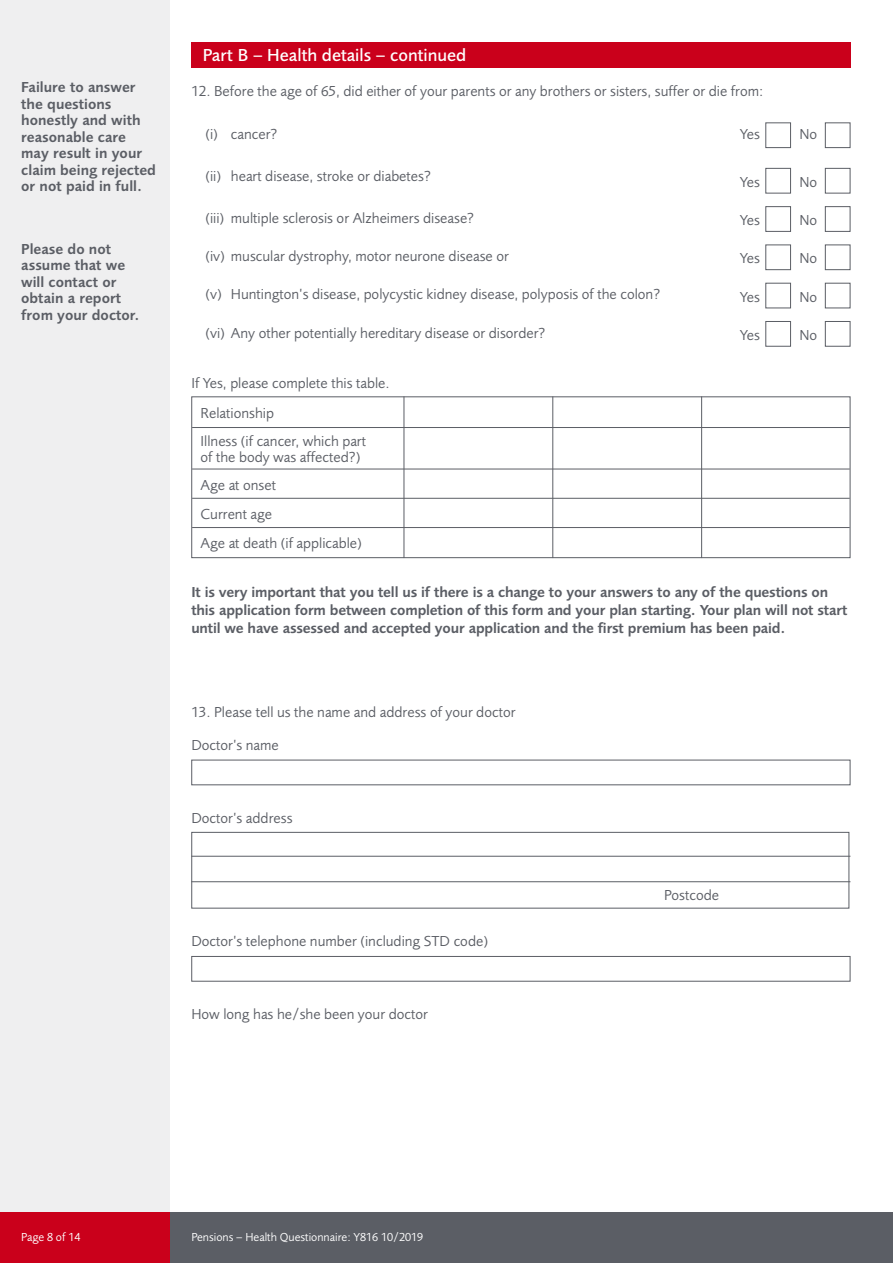
<style>
.page{position:relative;width:893px;height:1263px;background:#fff}
.page>*{position:absolute;margin:0;border:0;box-sizing:border-box;transform-origin:0 0}
.t1{font:500 18px "Pru Sans";color:#fff}
.t2{font:15px/28px "Pru Sans";color:#5b5e65}
.t3{font:600 15px/16.5px "Pru Sans";letter-spacing:-.01em;color:#5b5e65}
.t4{font:12px "Pru Sans";color:#fff}
</style>
<div class="page">
<div style="left:191px;top:43px;width:659px;height:25px;background:#ca001b"></div>
<div style="left:0;top:0;width:170px;height:1263px;background:#efeff0"></div>
<div style="left:0;top:1212px;width:893px;height:51px;background:#5b5e65"></div>
<div style="left:0;top:1212px;width:170px;height:51px;background:#ca001b"></div>
<div style="left:825px;top:122px;width:25px;height:26px;border:1px solid #5b5e65"></div>
<div style="left:765px;top:122px;width:26px;height:26px;border:1px solid #5b5e65"></div>
<div style="left:825px;top:168px;width:25px;height:25px;border:1px solid #5b5e65"></div>
<div style="left:765px;top:168px;width:26px;height:25px;border:1px solid #5b5e65"></div>
<div style="left:825px;top:206px;width:25px;height:26px;border:1px solid #5b5e65"></div>
<div style="left:765px;top:206px;width:26px;height:26px;border:1px solid #5b5e65"></div>
<div style="left:825px;top:245px;width:25px;height:25px;border:1px solid #5b5e65"></div>
<div style="left:765px;top:245px;width:26px;height:25px;border:1px solid #5b5e65"></div>
<div style="left:825px;top:283px;width:25px;height:25px;border:1px solid #5b5e65"></div>
<div style="left:765px;top:283px;width:26px;height:25px;border:1px solid #5b5e65"></div>
<div style="left:825px;top:321px;width:25px;height:26px;border:1px solid #5b5e65"></div>
<div style="left:765px;top:321px;width:26px;height:26px;border:1px solid #5b5e65"></div>
<div style="left:191px;top:396px;width:659px;height:162px;border:1px solid #5b5e65"></div>
<hr style="left:192px;top:427px;width:658px;height:1px;background:#5b5e65">
<hr style="left:192px;top:469px;width:658px;height:1px;background:#5b5e65">
<hr style="left:192px;top:498px;width:658px;height:1px;background:#5b5e65">
<hr style="left:192px;top:527px;width:658px;height:1px;background:#5b5e65">
<hr style="left:552px;top:396px;width:1px;height:162px;background:#5b5e65">
<hr style="left:701px;top:396px;width:1px;height:162px;background:#5b5e65">
<hr style="left:404px;top:396px;width:1px;height:162px;background:#5b5e65">
<div style="left:191px;top:832px;width:658px;height:76px;border:1px solid #5b5e65"></div>
<hr style="left:191px;top:856px;width:659px;height:1px;background:#5b5e65">
<hr style="left:191px;top:881px;width:659px;height:1px;background:#5b5e65">
<div style="left:191px;top:760px;width:659px;height:25px;border:1px solid #5b5e65"></div>
<div style="left:191px;top:956px;width:659px;height:25px;border:1px solid #5b5e65"></div>
<p class="t3" style="left:21px;top:80px;width:136px">Failure to answer the questions honestly and with reasonable care may result in your claim being rejected or not paid in full.</p>
<p class="t3" style="left:21px;top:242px;width:120px">Please do not assume that we will contact or obtain a report from your doctor.</p>
<p class="t1" style="left:203px;top:48px;width:265px">Part B – Health details – continued</p>
<p class="t2" style="left:191px;top:79px;width:573px">12. Before the age of 65, did either of your parents or any brothers or sisters, suffer or die from:</p>
<p class="t2" style="left:205px;top:121px;width:74px">(i) cancer?</p>
<p class="t2" style="left:740px;top:121px;width:22px">Yes</p>
<p class="t2" style="left:799px;top:121px;width:19px">No</p>
<p class="t2" style="left:740px;top:169px;width:22px">Yes</p>
<p class="t2" style="left:799px;top:169px;width:19px">No</p>
<p class="t2" style="left:205px;top:163px;width:227px">(ii) heart disease, stroke or diabetes?</p>
<p class="t2" style="left:205px;top:205px;width:270px">(iii) multiple sclerosis or Alzheimers disease?</p>
<p class="t2" style="left:205px;top:244px;width:305px">(iv) muscular dystrophy, motor neurone disease or</p>
<p class="t2" style="left:205px;top:282px;width:456px">(v) Huntington’s disease, polycystic kidney disease, polyposis of the colon?</p>
<p class="t2" style="left:205px;top:320px;width:342px">(vi) Any other potentially hereditary disease or disorder?</p>
<p class="t2" style="left:191px;top:370px;width:200px">If Yes, please complete this table.</p>
<p class="t2" style="left:201px;top:400px;width:167px">Relationship<br>Illness (if cancer, which part</p>
<p class="t2" style="left:201px;top:445px;width:161px">of the body was affected?)<br>Age at onset</p>
<p class="t2" style="left:201px;top:502px;width:163px">Current age<br>Age at death (if applicable)</p>
<p class="t2" style="left:740px;top:207px;width:22px">Yes</p>
<p class="t2" style="left:799px;top:207px;width:19px">No</p>
<p class="t2" style="left:740px;top:246px;width:22px">Yes</p>
<p class="t2" style="left:799px;top:246px;width:19px">No</p>
<p class="t2" style="left:740px;top:284px;width:22px">Yes</p>
<p class="t2" style="left:799px;top:284px;width:19px">No</p>
<p class="t2" style="left:740px;top:322px;width:22px">Yes</p>
<p class="t2" style="left:799px;top:322px;width:19px">No</p>
<p class="t3" style="left:191px;top:585px;width:657px;line-height:18px">It is very important that you tell us if there is a change to your answers to any of the questions on this application form between completion of this form and your plan starting. Your plan will not start until we have assessed and accepted your application and the first premium has been paid.</p>
<p class="t2" style="left:191px;top:699px;width:326px">13. Please tell us the name and address of your doctor</p>
<p class="t2" style="left:191px;top:732px;width:89px">Doctor’s name</p>
<p class="t2" style="left:191px;top:805px;width:103px">Doctor’s address</p>
<p class="t2" style="left:191px;top:929px;width:298px">Doctor’s telephone number (including STD code)</p>
<p class="t2" style="left:191px;top:1002px;width:238px">How long has he/she been your doctor</p>
<p class="t2" style="left:664px;top:882px;width:56px">Postcode</p>
<p class="t4" style="left:21px;top:1232px;width:61px">Page 8 of 14</p>
<p class="t4" style="left:191px;top:1232px;width:233px">Pensions – Health Questionnaire: Y816 10/2019</p>
</div>
